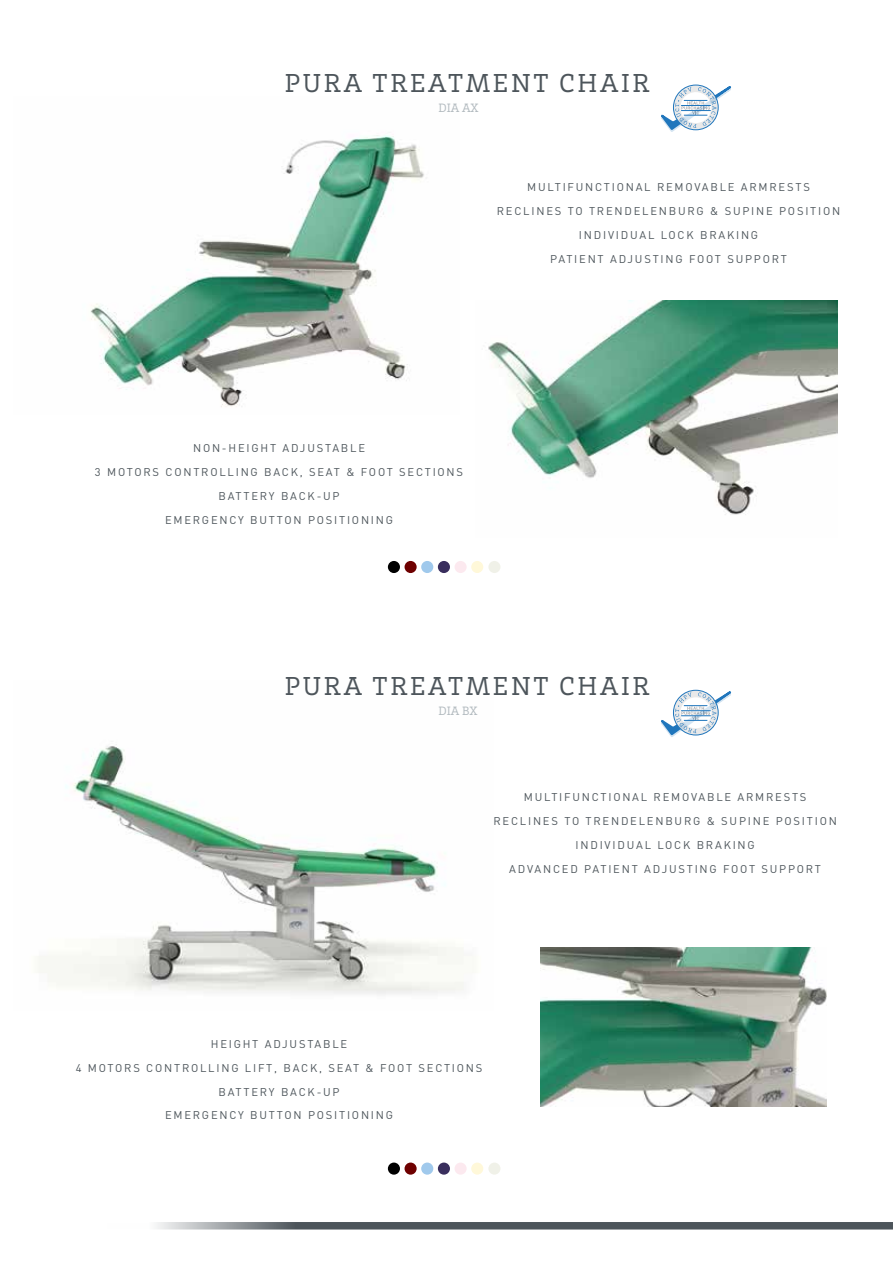
<style>
.page{position:relative;width:893px;height:1263px;background:#fff}
.page>*{position:absolute;margin:0;border:0;box-sizing:border-box;transform-origin:0 0}
.t1{font:26.55px "Brix Slab";letter-spacing:.1em;color:#4d555b}
.t2{font:12.45px "Brix Slab";letter-spacing:-.005em;color:#b2babf}
.t3{font:11.1px/23.9px "DIN";letter-spacing:.16em;color:#4d555b;text-align:center}
</style>
<div class="page">
<svg style="left:156px;top:1222px;width:737px;height:7px;background:#5d646a"></svg>
<img style="left:90px;top:135px;width:334px;height:272px">
<img style="left:38px;top:744px;width:426px;height:251px">
<img style="left:488px;top:301px;width:349px;height:214px">
<img style="left:541px;top:947px;width:286px;height:160px">
<div style="left:388px;top:561px;width:12px;height:12px;background:#000;border-radius:50%"></div>
<div style="left:388px;top:1162px;width:12px;height:13px;background:#000;border-radius:50%"></div>
<div style="left:405px;top:561px;width:12px;height:12px;background:#6e0000;border-radius:50%"></div>
<div style="left:405px;top:1162px;width:12px;height:13px;background:#6e0000;border-radius:50%"></div>
<div style="left:421px;top:561px;width:12px;height:12px;background:#a0c9ec;border-radius:50%"></div>
<div style="left:421px;top:1162px;width:12px;height:13px;background:#a0c9ec;border-radius:50%"></div>
<div style="left:438px;top:561px;width:12px;height:12px;background:#392e5d;border-radius:50%"></div>
<div style="left:438px;top:1162px;width:12px;height:13px;background:#392e5d;border-radius:50%"></div>
<div style="left:455px;top:561px;width:12px;height:12px;background:#fce9ef;border-radius:50%"></div>
<div style="left:455px;top:1162px;width:12px;height:13px;background:#fce9ef;border-radius:50%"></div>
<div style="left:471px;top:561px;width:12px;height:12px;background:#fff8d9;border-radius:50%"></div>
<div style="left:471px;top:1162px;width:12px;height:13px;background:#fff8d9;border-radius:50%"></div>
<div style="left:488px;top:1162px;width:12px;height:13px;background:#f0f1e8;border-radius:50%"></div>
<div style="left:488px;top:561px;width:12px;height:12px;background:#f0f1e8;border-radius:50%"></div>
<svg style="left:661px;top:689px;width:71px;height:48px"></svg>
<svg style="left:661px;top:84px;width:70px;height:48px"></svg>
<h1 class="t1" style="left:285px;top:66px;width:366px">PURA TREATMENT CHAIR</h1>
<p class="t2" style="left:439px;top:99px;width:42px">DIA AX</p>
<p class="t3" style="left:497px;top:175px;width:345px">MULTIFUNCTIONAL REMOVABLE ARMRESTS RECLINES TO TRENDELENBURG &amp; SUPINE POSITION INDIVIDUAL LOCK BRAKING<br>PATIENT ADJUSTING FOOT SUPPORT</p>
<p class="t3" style="left:95px;top:436px;width:370px">NON-HEIGHT ADJUSTABLE<br>3 MOTORS CONTROLLING BACK, SEAT &amp; FOOT SECTIONS<br>BATTERY BACK-UP<br>EMERGENCY BUTTON POSITIONING</p>
<h1 class="t1" style="left:285px;top:669px;width:366px">PURA TREATMENT CHAIR</h1>
<p class="t2" style="left:439px;top:702px;width:40px">DIA BX</p>
<p class="t3" style="left:493px;top:785px;width:345px">MULTIFUNCTIONAL REMOVABLE ARMRESTS RECLINES TO TRENDELENBURG &amp; SUPINE POSITION INDIVIDUAL LOCK BRAKING<br>ADVANCED PATIENT ADJUSTING FOOT SUPPORT</p>
<p class="t3" style="left:76px;top:1032px;width:408px">HEIGHT ADJUSTABLE<br>4 MOTORS CONTROLLING LIFT, BACK, SEAT &amp; FOOT SECTIONS<br>BATTERY BACK-UP<br>EMERGENCY BUTTON POSITIONING</p>
</div>
